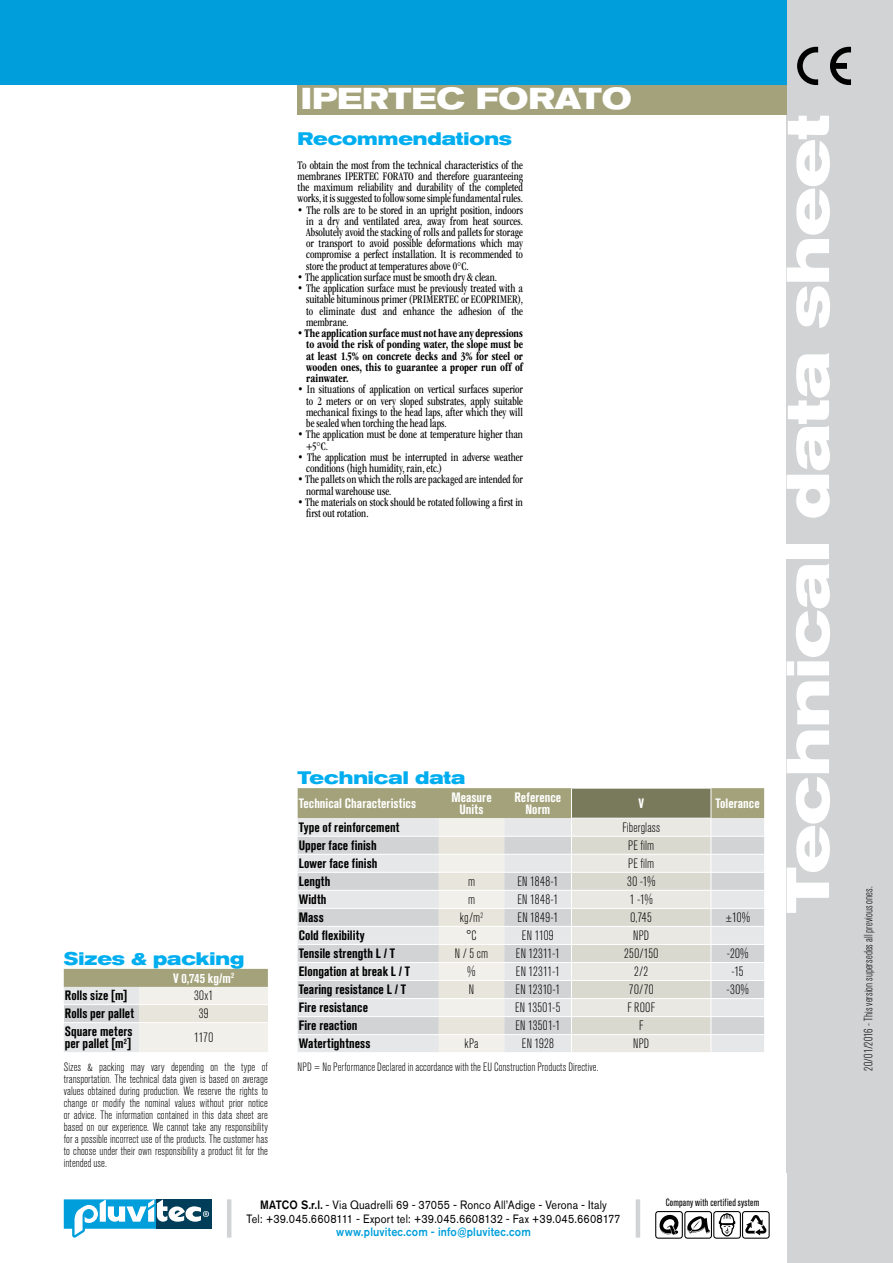
<style>
.page{position:relative;width:893px;height:1263px;background:#fff}
.page>*{position:absolute;margin:0;border:0;box-sizing:border-box;transform-origin:0 0}
.t1{font:700 expanded 60px "Akzidenz Grotesk BQ";letter-spacing:.005em;color:#fff}
.t2{font:700 expanded 30px "Akzidenz Grotesk BQ";color:#fff}
.t3{font:700 expanded 18px "Akzidenz Grotesk BQ";color:#00aeef}
.t4{font:700 condensed 13.5px/12px "Akzidenz Grotesk BQ";letter-spacing:.005em;color:#000}
.t5{font:300 condensed 13.5px "Akzidenz Grotesk BQ";letter-spacing:.02em;color:#000}
.t6{font:700 condensed 13.5px/12px "Akzidenz Grotesk BQ";letter-spacing:.005em;color:#fff;text-align:center}
.t7{font:condensed 12px/11.2px "ITC Garamond Std";color:#000;text-align:justify;scale:.9 1}
.t8{font:300 condensed 12px/12px "Akzidenz Grotesk BQ";letter-spacing:.005em;color:#000;text-align:justify}
.t9{font:700 condensed 12px/11.2px "ITC Garamond Std";letter-spacing:.005em;color:#000;text-align:justify;scale:.9 1}
.t10{font:12px/13.5px "Akzidenz Grotesk BQ";letter-spacing:.015em;color:#000;text-align:center;scale:.9 1}
.t11{font:500 12px "Akzidenz Grotesk BQ";letter-spacing:.015em;color:#009fdb;scale:.9 1}
.t12{font:condensed 10.5px "Akzidenz Grotesk BQ";letter-spacing:.025em;color:#000;scale:.9 1}
.s1{font-weight:400}
.s2{font-weight:500}
</style>
<div class="page">
<div style="left:787px;top:0;width:106px;height:1263px;background:#d1d3d4"></div>
<div style="left:0;top:0;width:787px;height:85px;background:#009fdb"></div>
<svg style="left:797px;top:47px;width:54px;height:38px"></svg>
<div style="left:298px;top:85px;width:489px;height:30px;background:#a3a27a"></div>
<hr style="left:227px;top:1199px;width:4px;height:38px;background:#d1d3d4">
<hr style="left:636px;top:1199px;width:4px;height:38px;background:#d1d3d4">
<div style="left:157px;top:1199px;width:55px;height:30px;background:#003d58"></div>
<svg style="left:64px;top:1199px;width:145px;height:38px"></svg>
<svg style="left:655px;top:1211px;width:115px;height:28px"></svg>
<svg style="left:298px;top:788px;width:466px;height:264px;background:#d9d9d3"></svg>
<hr style="left:571px;top:788px;width:140px;height:1px;background:#fff">
<hr style="left:572px;top:818px;width:139px;height:1px;background:#fff">
<hr style="left:571px;top:788px;width:1px;height:30px;background:#fff">
<hr style="left:711px;top:788px;width:1px;height:30px;background:#fff">
<svg style="left:64px;top:969px;width:204px;height:83px;background:#d8d7ca"></svg>
<div style="left:64px;top:1004px;width:75px;height:18px;background:#d1d3d4"></div>
<div style="left:139px;top:1004px;width:129px;height:18px;background:#e8e6dc"></div>
<hr style="left:64px;top:1004px;width:75px;height:1px;background:#fff">
<hr style="left:139px;top:1004px;width:129px;height:1px;background:#fff">
<hr style="left:64px;top:1022px;width:75px;height:1px;background:#fff">
<hr style="left:139px;top:1022px;width:129px;height:1px;background:#fff">
<h2 class="t2" style="left:301px;top:82px;width:333px">IPERTEC FORATO</h2>
<h3 class="t3" style="left:298px;top:129px;width:216px">Recommendations</h3>
<p class="t7" style="left:298px;top:159px;width:252px">To obtain the most from the technical characteristics of the membranes IPERTEC FORATO and therefore guaranteeing the maximum reliability and durability of the completed works, it is suggested to follow some simple fundamental rules.</p>
<p class="t7" style="left:306px;top:204px;width:242px;text-indent:-8px">• The rolls are to be stored in an upright position, indoors in a dry and ventilated area, away from heat sources.<br>Absolutely avoid the stacking of rolls and pallets for storage or transport to avoid possible deformations which may compromise a perfect installation. It is recommended to store the product at temperatures above 0°C.</p>
<p class="t7" style="left:298px;top:272px;width:223px">• The application surface must be smooth dry &amp; clean.</p>
<p class="t7" style="left:306px;top:283px;width:242px;text-indent:-8px">• The application surface must be previously treated with a suitable bituminous primer (PRIMERTEC or ECOPRIMER), to eliminate dust and enhance the adhesion of the membrane.</p>
<p class="t9" style="left:306px;top:328px;width:242px;text-indent:-9px"><span class="s1">•</span> The application surface must not have any depressions to avoid the risk of ponding water, the slope must be at least 1.5% on concrete decks and 3% for steel or wooden ones, this to guarantee a proper run off of rainwater.</p>
<p class="t7" style="left:306px;top:384px;width:242px;text-indent:-8px">• In situations of application on vertical surfaces superior to 2 meters or on very sloped substrates, apply suitable mechanical fixings to the head laps, after which they will be sealed when torching the head laps.</p>
<p class="t7" style="left:306px;top:429px;width:242px;text-indent:-8px">• The application must be done at temperature higher than +5°C.</p>
<p class="t7" style="left:306px;top:451px;width:242px;text-indent:-8px">• The application must be interrupted in adverse weather conditions (high humidity, rain, etc.)</p>
<p class="t7" style="left:306px;top:474px;width:242px;text-indent:-8px">• The pallets on which the rolls are packaged are intended for normal warehouse use.</p>
<p class="t7" style="left:306px;top:496px;width:242px;text-indent:-8px">• The materials on stock should be rotated following a first in first out rotation.</p>
<h3 class="t3" style="left:64px;top:948px;width:182px">Sizes &amp; packing</h3>
<p class="t6" style="left:173px;top:972px;width:63px">V 0,745 kg/m<sup>2</sup></p>
<p class="t4" style="left:65px;top:989px;width:64px">Rolls size [m]</p>
<p class="t5" style="left:194px;top:988px;width:21px">30x1</p>
<p class="t4" style="left:65px;top:1008px;width:71px">Rolls per pallet</p>
<p class="t5" style="left:199px;top:1006px;width:11px">39</p>
<p class="t4" style="left:65px;top:1026px;width:69px">Square meters per pallet [m<sup>2</sup>]</p>
<p class="t5" style="left:194px;top:1030px;width:20px">1170</p>
<p class="t8" style="left:64px;top:1062px;width:206px">Sizes &amp; packing may vary depending on the type of transportation. The technical data given is based on average values obtained during production. We reserve the rights to change or modify the nominal values without prior notice or advice. The information contained in this data sheet are based on our experience. We cannot take any responsibility for a possible incorrect use of the products. The customer has to choose under their own responsibility a product fit for the intended use.</p>
<h3 class="t3" style="left:298px;top:767px;width:169px">Technical data</h3>
<p class="t6" style="left:299px;top:797px;width:119px">Technical Characteristics</p>
<p class="t6" style="left:451px;top:791px;width:42px">Measure<br>Units</p>
<p class="t6" style="left:514px;top:791px;width:48px">Reference<br>Norm</p>
<p class="t6" style="left:638px;top:797px;width:7px">V</p>
<p class="t6" style="left:715px;top:797px;width:46px">Tolerance</p>
<p class="t4" style="left:299px;top:821px;width:102px">Type of reinforcement</p>
<p class="t5" style="left:622px;top:820px;width:39px">Fiberglass</p>
<p class="t4" style="left:299px;top:839px;width:79px">Upper face finish</p>
<p class="t5" style="left:628px;top:838px;width:28px">PE film</p>
<p class="t4" style="left:299px;top:857px;width:80px">Lower face finish</p>
<p class="t5" style="left:628px;top:856px;width:28px">PE film</p>
<p class="t4" style="left:299px;top:875px;width:33px">Length</p>
<p class="t5" style="left:468px;top:874px;width:9px">m</p>
<p class="t5" style="left:517px;top:874px;width:42px">EN 1848-1</p>
<p class="t5" style="left:627px;top:874px;width:29px">30 -1%</p>
<p class="t4" style="left:299px;top:893px;width:29px">Width</p>
<p class="t5" style="left:468px;top:892px;width:9px">m</p>
<p class="t5" style="left:517px;top:892px;width:42px">EN 1848-1</p>
<p class="t5" style="left:630px;top:892px;width:24px">1 -1%</p>
<p class="t4" style="left:299px;top:911px;width:26px">Mass</p>
<p class="t5" style="left:460px;top:910px;width:25px">kg/m<sup>2</sup></p>
<p class="t5" style="left:517px;top:910px;width:42px">EN 1849-1</p>
<p class="t5" style="left:630px;top:910px;width:23px">0,745</p>
<p class="t5" style="left:725px;top:910px;width:26px">±10%</p>
<p class="t4" style="left:299px;top:929px;width:67px">Cold flexibility</p>
<p class="t5" style="left:466px;top:928px;width:12px">°C</p>
<p class="t5" style="left:522px;top:928px;width:33px">EN 1109</p>
<p class="t5" style="left:633px;top:928px;width:18px">NPD</p>
<p class="t4" style="left:299px;top:947px;width:98px">Tensile strength L / T</p>
<p class="t5" style="left:455px;top:946px;width:35px">N / 5 cm</p>
<p class="t5" style="left:516px;top:946px;width:46px">EN 12311-1</p>
<p class="t5" style="left:624px;top:946px;width:35px">250/150</p>
<p class="t5" style="left:727px;top:946px;width:23px">-20%</p>
<p class="t4" style="left:299px;top:965px;width:113px">Elongation at break L / T</p>
<p class="t5" style="left:468px;top:964px;width:9px">%</p>
<p class="t5" style="left:516px;top:964px;width:46px">EN 12311-1</p>
<p class="t5" style="left:634px;top:964px;width:16px">2/2</p>
<p class="t5" style="left:731px;top:964px;width:14px">-15</p>
<p class="t4" style="left:299px;top:983px;width:109px">Tearing resistance L / T</p>
<p class="t5" style="left:469px;top:982px;width:7px">N</p>
<p class="t5" style="left:515px;top:982px;width:46px">EN 12310-1</p>
<p class="t5" style="left:629px;top:982px;width:26px">70/70</p>
<p class="t5" style="left:727px;top:982px;width:23px">-30%</p>
<p class="t4" style="left:299px;top:1002px;width:71px">Fire resistance</p>
<p class="t5" style="left:515px;top:1000px;width:47px">EN 13501-5</p>
<p class="t5" style="left:627px;top:1000px;width:29px">F ROOF</p>
<p class="t4" style="left:299px;top:1020px;width:60px">Fire reaction</p>
<p class="t5" style="left:515px;top:1018px;width:46px">EN 13501-1</p>
<p class="t5" style="left:639px;top:1018px;width:6px">F</p>
<p class="t4" style="left:299px;top:1038px;width:73px">Watertightness</p>
<p class="t5" style="left:464px;top:1036px;width:16px">kPa</p>
<p class="t5" style="left:522px;top:1036px;width:34px">EN 1928</p>
<p class="t5" style="left:633px;top:1036px;width:18px">NPD</p>
<p class="t8" style="left:298px;top:1062px;width:302px">NPD = No Performance Declared in accordance with the EU Construction Products Directive.</p>
<p class="t10" style="left:246px;top:1198px;width:417px"><span class="s2">MATCO S.r.l.</span> - Via Quadrelli 69 - 37055 - Ronco All’Adige - Verona - Italy<br>Tel: +39.045.6608111 - Export tel: +39.045.6608132 - Fax +39.045.6608177</p>
<p class="t11" style="left:336px;top:1225px;width:218px">www.pluvitec.com - info@pluvitec.com</p>
<p class="t12" style="left:666px;top:1196px;width:105px">Company with certified system</p>
<h1 class="t1" style="left:773px;top:913px;width:801px;rotate:-90deg">Technical data sheet</h1>
<p class="t8" style="left:862px;top:1071px;width:186px;rotate:-90deg">20/01/2016 - This version supersedes all previous ones.</p>
</div>
